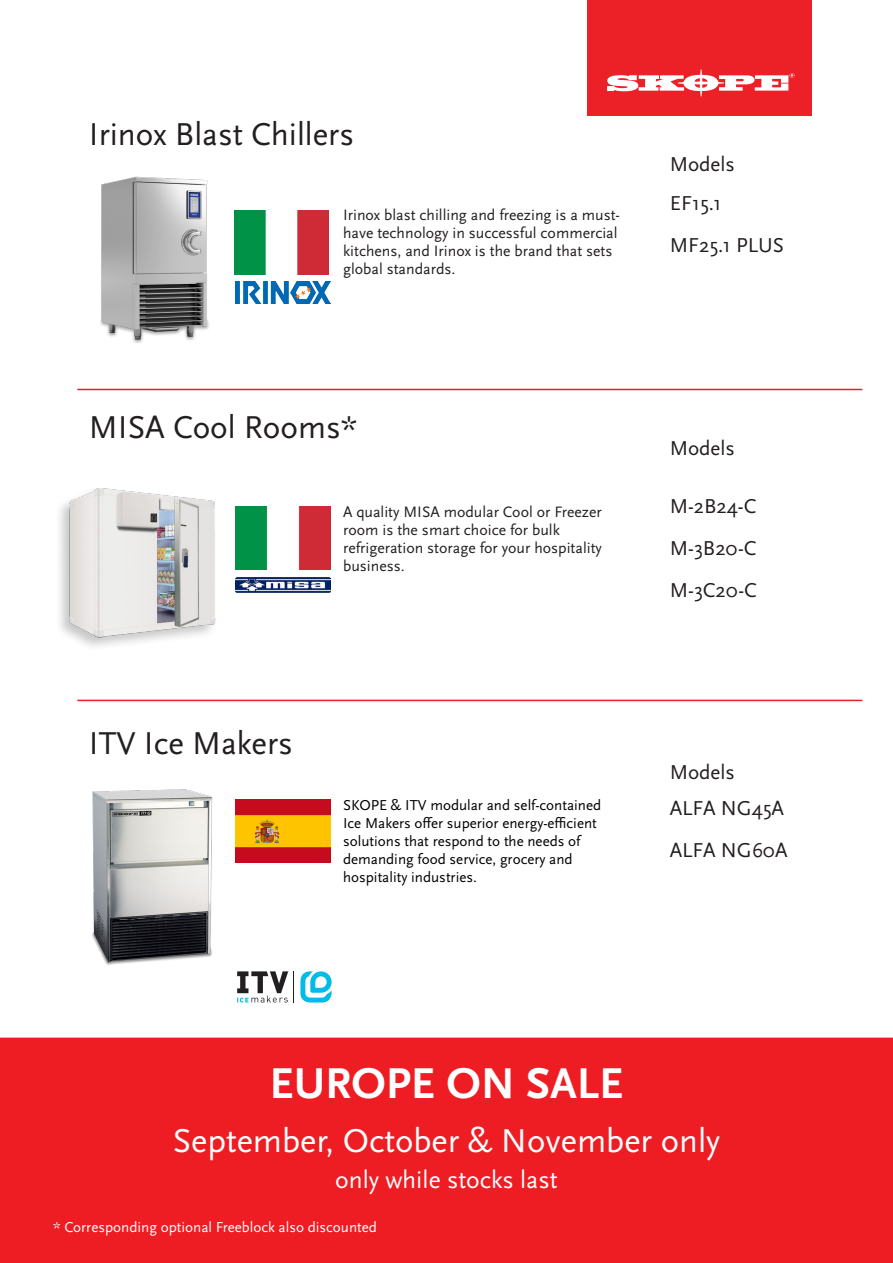
<style>
.page{position:relative;width:893px;height:1263px;background:#fff}
.page>*{position:absolute;margin:0;border:0;box-sizing:border-box;transform-origin:0 0}
.t1{font:700 45px "Scala Sans Pro";color:#fff}
.t2{font:34.5px "Scala Sans Pro";color:#fff}
.t3{font:33px "Scala Sans Pro";color:#231f20}
.t4{font:25.5px "Scala Sans Pro";color:#fff}
.t5{font:21px "Scala Sans Pro";color:#231f20}
.t6{font:15.75px/18px "Scala Sans Pro";color:#231f20}
.t7{font:15px/18px "Scala Sans Pro";color:#000}
.t8{font:15px "Scala Sans Pro";color:#fff}
</style>
<div class="page">
<div style="left:587px;top:0;width:225px;height:116px;background:#ec2127"></div>
<svg style="left:607px;top:69px;width:187px;height:27px"></svg>
<img style="left:100px;top:176px;width:109px;height:167px">
<img style="left:234px;top:211px;width:95px;height:63px">
<img style="left:236px;top:281px;width:94px;height:23px">
<img style="left:59px;top:488px;width:157px;height:156px">
<img style="left:236px;top:506px;width:94px;height:64px">
<img style="left:236px;top:577px;width:94px;height:15px">
<img style="left:92px;top:789px;width:144px;height:176px">
<img style="left:236px;top:799px;width:94px;height:64px">
<hr style="left:293px;top:971px;width:1px;height:31px;background:#231f20">
<svg style="left:300px;top:971px;width:32px;height:31px"></svg>
<svg style="left:237px;top:971px;width:51px;height:31px"></svg>
<hr style="left:77px;top:389px;width:785px;height:1px;background:#ee1d23">
<hr style="left:77px;top:700px;width:785px;height:1px;background:#ee1d23">
<div style="left:0;top:1037px;width:893px;height:226px;background:#ee1d23"></div>
<p class="t3" style="left:89px;top:115px;width:267px">Irinox Blast Chillers</p>
<p class="t6" style="left:343px;top:206px;width:278px">Irinox blast chilling and freezing is a must&shy;have technology in successful commercial kitchens, and Irinox is the brand that sets global standards.</p>
<p class="t5" style="left:670px;top:152px;width:67px">Models</p>
<p class="t5" style="left:670px;top:191px;width:53px">EF15.1</p>
<p class="t5" style="left:670px;top:233px;width:116px">MF25.1 PLUS</p>
<p class="t3" style="left:89px;top:409px;width:270px">MISA Cool Rooms*</p>
<p class="t6" style="left:343px;top:503px;width:260px">A quality MISA modular Cool or Freezer room is the smart choice for bulk refrigeration storage for your hospitality business.</p>
<p class="t3" style="left:89px;top:725px;width:206px">ITV Ice Makers</p>
<p class="t7" style="left:343px;top:796px;width:260px">SKOPE &amp; ITV modular and self-contained Ice Makers offer superior energy-efficient solutions that respond to the needs of demanding food service, grocery and hospitality industries.</p>
<p class="t5" style="left:670px;top:436px;width:67px">Models</p>
<p class="t5" style="left:670px;top:494px;width:88px">M-2B24-C</p>
<p class="t5" style="left:670px;top:536px;width:88px">M-3B20-C</p>
<p class="t5" style="left:670px;top:578px;width:89px">M-3C20-C</p>
<p class="t5" style="left:670px;top:760px;width:67px">Models</p>
<p class="t5" style="left:670px;top:796px;width:116px">ALFA NG45A</p>
<p class="t5" style="left:670px;top:838px;width:119px">ALFA NG60A</p>
<p class="t1" style="left:269px;top:1057px;width:355px">EUROPE ON SALE</p>
<p class="t2" style="left:173px;top:1121px;width:549px">September, October &amp; November only</p>
<p class="t4" style="left:335px;top:1165px;width:224px">only while stocks last</p>
<p class="t8" style="left:53px;top:1218px;width:325px">* Corresponding optional Freeblock also discounted</p>
</div>
